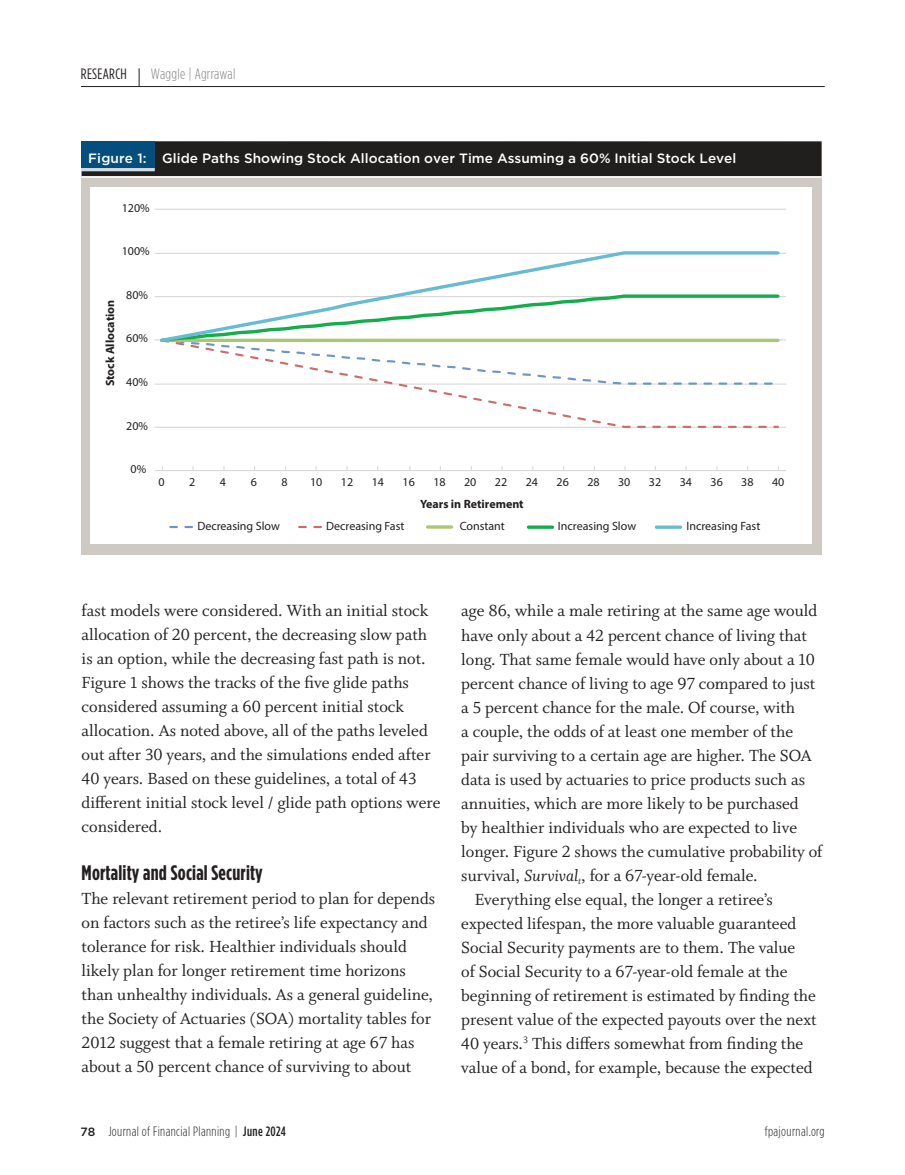
<style>
.page{position:relative;width:905px;height:1175px;background:#fff}
.page>*{position:absolute;margin:0;border:0;box-sizing:border-box;transform-origin:0 0}
.Text_Serif{font:700 21px "Gotham Condensed";letter-spacing:.01em;color:#231f20}
.Text_Serif-2{font:18px/24px "Whitman Roman LF";color:#231f20}
.t1{font:300 15px "Gotham Condensed";letter-spacing:.02em;color:#808285}
.t2{font:15px "Gotham Condensed";letter-spacing:.02em;color:#231f20}
.t3{font:500 13.5px "Gotham";color:#fff}
.t4{font:300 13.5px "Gotham Condensed";letter-spacing:.03em;color:#231f20}
.t5{font:12px "Myriad Pro";color:#231f20}
.t6{font:700 12px "Myriad Pro";color:#231f20}
.s1{font-family:"Whitman Italic LF"}
.s2{font-family:"Gotham";font-weight:500;font-size:12px}
.s3{font-weight:500}
</style>
<div class="page">
<div style="left:82px;top:141px;width:739px;height:51px;background:#211e1e"></div>
<div style="left:82px;top:141px;width:73px;height:29px;background:#044e7d"></div>
<div style="left:82px;top:176px;width:739px;height:378px;background:#cfc9c4"></div>
<hr style="left:82px;top:176px;width:739px;height:2px;background:#fff">
<div style="left:90px;top:187px;width:722px;height:357px;background:#fff"></div>
<hr style="left:82px;top:168px;width:73px;height:3px;background:#cfdce2">
<hr style="left:155px;top:427px;width:631px;height:1px;background:#d8d8d8">
<hr style="left:155px;top:383px;width:631px;height:1px;background:#d8d8d8">
<hr style="left:155px;top:339px;width:631px;height:1px;background:#d8d8d8">
<hr style="left:155px;top:296px;width:631px;height:1px;background:#d8d8d8">
<hr style="left:155px;top:253px;width:631px;height:1px;background:#d8d8d8">
<hr style="left:155px;top:209px;width:631px;height:1px;background:#d8d8d8">
<hr style="left:155px;top:470px;width:631px;height:1px;background:#d8d8d8">
<svg style="left:399px;top:385px;width:380px;height:43px"></svg>
<svg style="left:158px;top:344px;width:623px;height:41px"></svg>
<svg style="left:158px;top:251px;width:623px;height:93px"></svg>
<svg style="left:169px;top:526px;width:9px;height:2px"></svg>
<svg style="left:184px;top:526px;width:9px;height:2px"></svg>
<svg style="left:298px;top:526px;width:9px;height:2px"></svg>
<svg style="left:313px;top:526px;width:9px;height:2px"></svg>
<hr style="left:427px;top:525px;width:24px;height:3px;background:#acc772">
<svg style="left:528px;top:525px;width:24px;height:4px"></svg>
<svg style="left:656px;top:525px;width:24px;height:4px"></svg>
<hr style="left:81px;top:86px;width:743px;height:1px;background:#231f20">
<svg style="left:139px;top:68px;width:1px;height:18px"></svg>
<p class="t2" style="left:81px;top:65px;width:48px">RESEARCH</p>
<p class="t1" style="left:151px;top:65px;width:86px">Waggle | Agrrawal</p>
<p class="t3" style="left:88px;top:149px;width:649px">Figure 1: Glide Paths Showing Stock Allocation over Time Assuming a 60% Initial Stock Level</p>
<p class="t5" style="left:122px;top:200px;width:29px">120%</p>
<p class="t5" style="left:122px;top:243px;width:29px">100%</p>
<p class="t6" style="left:102px;top:386px;width:88px;rotate:-90deg">Stock Allocation</p>
<p class="t5" style="left:126px;top:287px;width:23px">80%</p>
<p class="t5" style="left:126px;top:331px;width:23px">60%</p>
<p class="t5" style="left:126px;top:374px;width:23px">40%</p>
<p class="t5" style="left:126px;top:418px;width:23px">20%</p>
<p class="t5" style="left:131px;top:461px;width:17px">0%</p>
<p class="t5" style="left:158px;top:475px;width:8px">0</p>
<p class="t5" style="left:189px;top:475px;width:8px">2</p>
<p class="t5" style="left:220px;top:475px;width:8px">4</p>
<p class="t5" style="left:251px;top:475px;width:8px">6</p>
<p class="t5" style="left:281px;top:475px;width:8px">8</p>
<p class="t5" style="left:310px;top:475px;width:14px">10</p>
<p class="t5" style="left:341px;top:475px;width:14px">12</p>
<p class="t5" style="left:372px;top:475px;width:14px">14</p>
<p class="t5" style="left:402px;top:475px;width:14px">16</p>
<p class="t5" style="left:433px;top:475px;width:14px">18</p>
<p class="t5" style="left:464px;top:475px;width:14px">20</p>
<p class="t5" style="left:495px;top:475px;width:14px">22</p>
<p class="t5" style="left:525px;top:475px;width:14px">24</p>
<p class="t5" style="left:556px;top:475px;width:14px">26</p>
<p class="t5" style="left:587px;top:475px;width:14px">28</p>
<p class="t5" style="left:618px;top:475px;width:14px">30</p>
<p class="t5" style="left:649px;top:475px;width:14px">32</p>
<p class="t5" style="left:679px;top:475px;width:14px">34</p>
<p class="t5" style="left:710px;top:475px;width:14px">36</p>
<p class="t5" style="left:741px;top:475px;width:14px">38</p>
<p class="t5" style="left:772px;top:475px;width:14px">40</p>
<p class="t6" style="left:420px;top:496px;width:105px">Years in Retirement</p>
<p class="t5" style="left:197px;top:518px;width:84px">Decreasing Slow</p>
<p class="t5" style="left:326px;top:518px;width:80px">Decreasing Fast</p>
<p class="t5" style="left:459px;top:518px;width:47px">Constant</p>
<p class="t5" style="left:558px;top:518px;width:80px">Increasing Slow</p>
<p class="t5" style="left:686px;top:518px;width:75px">Increasing Fast</p>
<p class="Text_Serif-2" style="left:82px;top:598px;width:360px">fast models were considered. With an initial stock allocation of 20 percent, the decreasing slow path is an option, while the decreasing fast path is not.<br>Figure 1 shows the tracks of the five glide paths considered assuming a 60 percent initial stock allocation. As noted above, all of the paths leveled out after 30 years, and the simulations ended after 40 years. Based on these guidelines, a total of 43 different initial stock level / glide path options were considered.</p>
<p class="Text_Serif" style="left:82px;top:860px;width:183px">Mortality and Social Security</p>
<p class="Text_Serif-2" style="left:82px;top:886px;width:355px">The relevant retirement period to plan for depends on factors such as the retiree’s life expectancy and tolerance for risk. Healthier individuals should likely plan for longer retirement time horizons than unhealthy individuals. As a general guideline, the Society of Actuaries (SOA) mortality tables for 2012 suggest that a female retiring at age 67 has about a 50 percent chance of surviving to about</p>
<p class="Text_Serif-2" style="left:461px;top:599px;width:362px">age 86, while a male retiring at the same age would have only about a 42 percent chance of living that long. That same female would have only about a 10 percent chance of living to age 97 compared to just a 5 percent chance for the male. Of course, with<br>a couple, the odds of at least one member of the pair surviving to a certain age are higher. The SOA data is used by actuaries to price products such as annuities, which are more likely to be purchased<br>by healthier individuals who are expected to live longer. Figure 2 shows the cumulative probability of survival, <span class="s1">Survival</span><sub>t</sub>, for a 67-year-old female.</p>
<p class="Text_Serif-2" style="left:461px;top:887px;width:357px;text-indent:14px">Everything else equal, the longer a retiree’s expected lifespan, the more valuable guaranteed Social Security payments are to them. The value<br>of Social Security to a 67-year-old female at the beginning of retirement is estimated by finding the present value of the expected payouts over the next 40 years.<sup>3</sup> This differs somewhat from finding the value of a bond, for example, because the expected</p>
<p class="t4" style="left:81px;top:1123px;width:207px"><span class="s2">78</span> Journal of Financial Planning | <span class="s3">June 2024</span></p>
<p class="t4" style="left:764px;top:1123px;width:61px">fpajournal.org</p>
</div>
